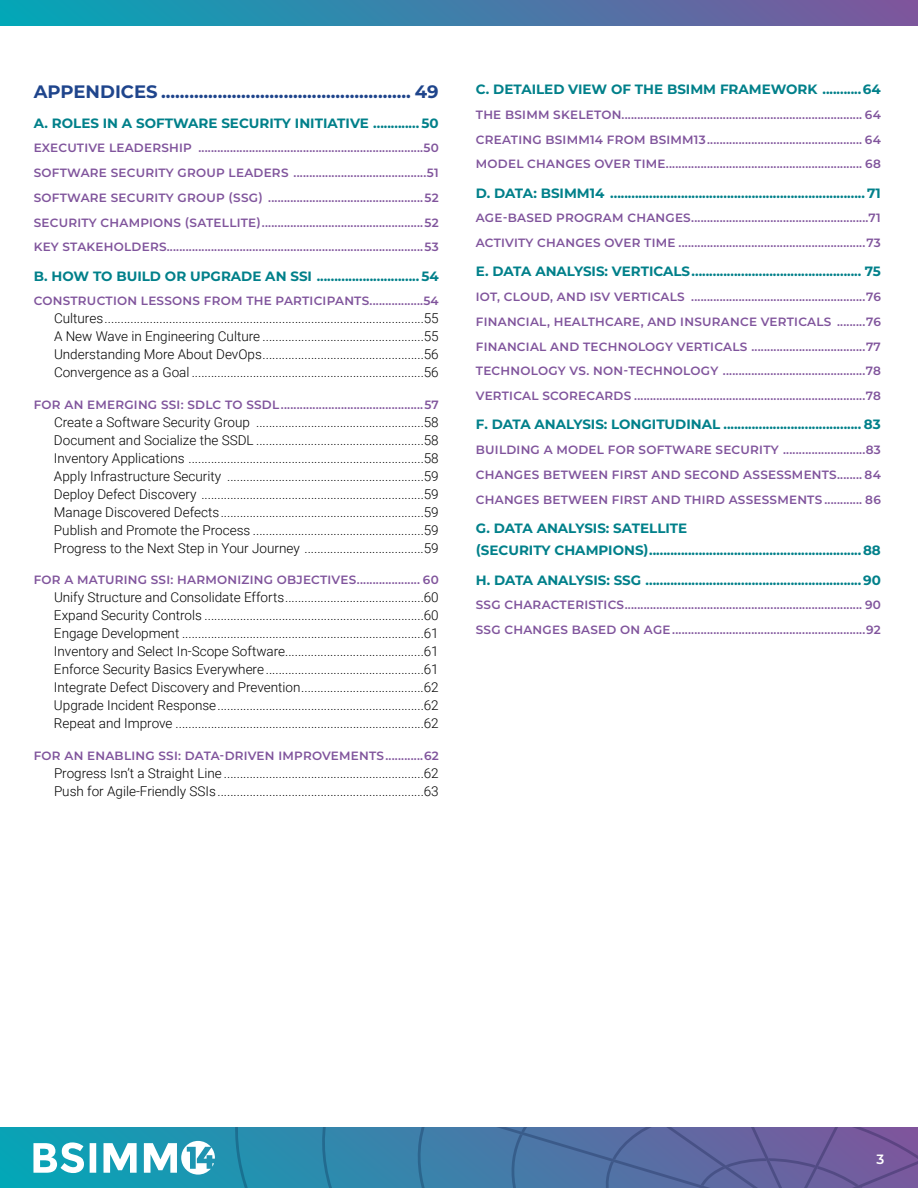
<style>
.page{position:relative;width:918px;height:1188px;background:#fff}
.page>*{position:absolute;margin:0;border:0;box-sizing:border-box;transform-origin:0 0}
.t1{font:700 18px "Montserrat";color:#1f458c}
.t2{font:300 13.5px/18px "Roboto";color:#000;text-align:justify}
.t3{font:700 13.5px/22.5px "Montserrat";color:#00808a}
.t4{font:600 13.5px "Montserrat";color:#fff}
.t5{font:600 12px/24.8px "Montserrat";letter-spacing:.02em;color:#80549c;text-align:justify}
</style>
<div class="page">
<svg style="left:0;top:1128px;width:230px;height:60px"></svg>
<svg style="left:230px;top:1128px;width:688px;height:60px"></svg>
<svg style="left:33px;top:1141px;width:182px;height:34px"></svg>
<div style="left:0;top:0;width:918px;height:26px;background:linear-gradient(to right,#02a7b7,#7e559c)"></div>
<h1 class="t1" style="left:34px;top:79px;width:406px">APPENDICES ..................................................... 49</h1>
<p class="t3" style="left:34px;top:111px;width:406px">A. ROLES IN A SOFTWARE SECURITY INITIATIVE ............. 50</p>
<p class="t5" style="left:34px;top:135px;width:406px">EXECUTIVE LEADERSHIP .......................................................................50<br>SOFTWARE SECURITY GROUP LEADERS ..........................................51<br>SOFTWARE SECURITY GROUP (SSG) .................................................52<br>SECURITY CHAMPIONS (SATELLITE)...................................................52<br>KEY STAKEHOLDERS.................................................................................53</p>
<p class="t3" style="left:34px;top:264px;width:407px">B. HOW TO BUILD OR UPGRADE AN SSI ............................. 54</p>
<p class="t5" style="left:34px;top:288px;width:406px">CONSTRUCTION LESSONS FROM THE PARTICIPANTS.................54</p>
<p class="t2" style="left:54px;top:309px;width:386px">Cultures...................................................................................................55<br>A New Wave in Engineering Culture ..................................................55<br>Understanding More About DevOps..................................................56<br>Convergence as a Goal ........................................................................56</p>
<p class="t5" style="left:34px;top:392px;width:406px">FOR AN EMERGING SSI: SDLC TO SSDL.............................................57</p>
<p class="t2" style="left:54px;top:413px;width:386px">Create a Software Security Group ....................................................58<br>Document and Socialize the SSDL ....................................................58<br>Inventory Applications .........................................................................58<br>Apply Infrastructure Security .............................................................59<br>Deploy Defect Discovery .....................................................................59<br>Manage Discovered Defects...............................................................59<br>Publish and Promote the Process .....................................................59<br>Progress to the Next Step in Your Journey .....................................59</p>
<p class="t5" style="left:34px;top:567px;width:406px">FOR A MATURING SSI: HARMONIZING OBJECTIVES.................... 60</p>
<p class="t2" style="left:54px;top:588px;width:386px">Unify Structure and Consolidate Efforts...........................................60<br>Expand Security Controls ....................................................................60<br>Engage Development ...........................................................................61<br>Inventory and Select In-Scope Software...........................................61<br>Enforce Security Basics Everywhere .................................................61<br>Integrate Defect Discovery and Prevention......................................62<br>Upgrade Incident Response................................................................62<br>Repeat and Improve .............................................................................62</p>
<p class="t5" style="left:34px;top:743px;width:406px">FOR AN ENABLING SSI: DATA-DRIVEN IMPROVEMENTS............62</p>
<p class="t2" style="left:54px;top:764px;width:386px">Progress Isn’t a Straight Line ..............................................................62<br>Push for Agile-Friendly SSIs................................................................63</p>
<p class="t3" style="left:476px;top:77px;width:406px">C. DETAILED VIEW OF THE BSIMM FRAMEWORK ...........64</p>
<p class="t5" style="left:476px;top:102px;width:407px">THE BSIMM SKELETON............................................................................ 64<br>CREATING BSIMM14 FROM BSIMM13................................................. 64<br>MODEL CHANGES OVER TIME.............................................................. 68</p>
<p class="t3" style="left:476px;top:181px;width:407px">D. DATA: BSIMM14 ........................................................................ 71</p>
<p class="t5" style="left:476px;top:205px;width:407px">AGE-BASED PROGRAM CHANGES........................................................71<br>ACTIVITY CHANGES OVER TIME ...........................................................73</p>
<p class="t3" style="left:476px;top:260px;width:407px">E. DATA ANALYSIS: VERTICALS................................................ 75</p>
<p class="t5" style="left:476px;top:284px;width:407px">IOT, CLOUD, AND ISV VERTICALS .......................................................76<br>FINANCIAL, HEALTHCARE, AND INSURANCE VERTICALS .........76<br>FINANCIAL AND TECHNOLOGY VERTICALS ....................................77<br>TECHNOLOGY VS. NON-TECHNOLOGY .............................................78<br>VERTICAL SCORECARDS .........................................................................78</p>
<p class="t3" style="left:476px;top:413px;width:406px">F. DATA ANALYSIS: LONGITUDINAL ....................................... 83</p>
<p class="t5" style="left:476px;top:437px;width:406px">BUILDING A MODEL FOR SOFTWARE SECURITY ..........................83<br>CHANGES BETWEEN FIRST AND SECOND ASSESSMENTS........ 84<br>CHANGES BETWEEN FIRST AND THIRD ASSESSMENTS ............ 86</p>
<p class="t3" style="left:476px;top:516px;width:407px">G. DATA ANALYSIS: SATELLITE<br>(SECURITY CHAMPIONS)............................................................88</p>
<p class="t3" style="left:476px;top:568px;width:407px">H. DATA ANALYSIS: SSG .............................................................90</p>
<p class="t5" style="left:476px;top:592px;width:407px">SSG CHARACTERISTICS........................................................................... 90<br>SSG CHANGES BASED ON AGE.............................................................92</p>
<p class="t4" style="left:876px;top:1150px;width:9px">3</p>
</div>
